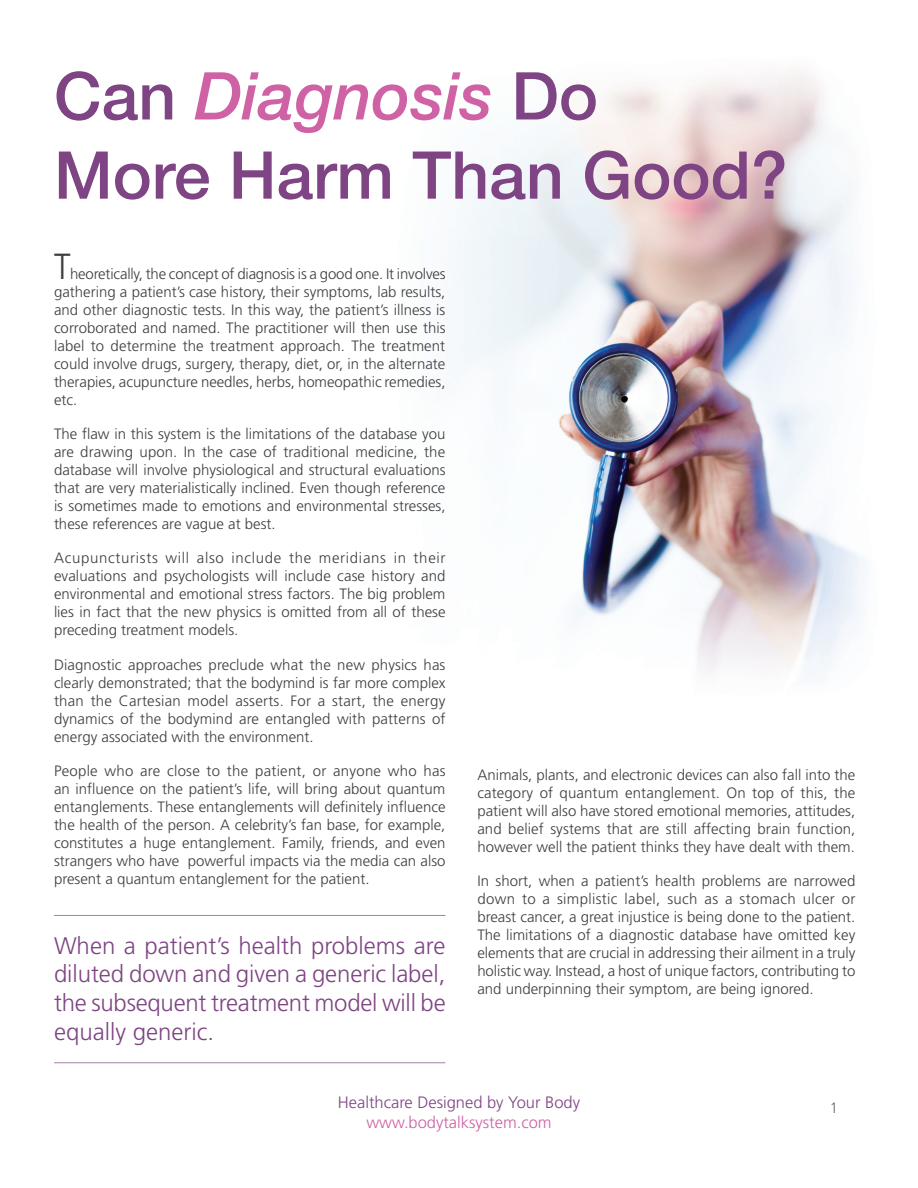
<style>
.page{position:relative;width:918px;height:1188px;background:#fff}
.page>*{position:absolute;margin:0;border:0;box-sizing:border-box;transform-origin:0 0}
.t1{font:500 66px/79.2px "Helvetica Neue";color:#7e4483}
.t2{font:300 36.3px "Frutiger";color:#3e3e3f;scale:.91 1}
.t3{font:300 24px/28.8px "Frutiger";letter-spacing:-.01em;color:#7e4483;text-align:justify}
.t4{font:300 16.5px "Frutiger";color:#7e4483}
.t5{font:300 16.5px "Frutiger";color:#ce62a5}
.t6{font:300 15px/18px "Frutiger";color:#3e3e3f;text-align:justify}
.t7{font:300 15px "Frutiger";color:#69696c}
.s1{font-style:italic;color:#ce62a5}
</style>
<div class="page">
<img style="left:450px;top:73px;width:414px;height:602px">
<hr style="left:54px;top:915px;width:392px;height:1px;background:#a782a9">
<hr style="left:54px;top:1062px;width:392px;height:1px;background:#a782a9">
<h1 class="t1" style="left:54px;top:54px;width:735px">Can <span class="s1">Diagnosis</span> Do<br>More Harm Than Good?</h1>
<h2 class="t2" style="left:54px;top:246px;width:20px">T</h2>
<p class="t6" style="left:54px;top:265px;width:393px;text-indent:16px">heoretically, the concept of diagnosis is a good one. It involves gathering a patient’s case history, their symptoms, lab results, and other diagnostic tests. In this way, the patient’s illness is corroborated and named. The practitioner will then use this label to determine the treatment approach. The treatment could involve drugs, surgery, therapy, diet, or, in the alternate therapies, acupuncture needles, herbs, homeopathic remedies, etc.</p>
<p class="t6" style="left:54px;top:425px;width:393px">The flaw in this system is the limitations of the database you are drawing upon. In the case of traditional medicine, the database will involve physiological and structural evaluations that are very materialistically inclined. Even though reference is sometimes made to emotions and environmental stresses, these references are vague at best.</p>
<p class="t6" style="left:54px;top:549px;width:393px">Acupuncturists will also include the meridians in their evaluations and psychologists will include case history and environmental and emotional stress factors. The big problem lies in fact that the new physics is omitted from all of these preceding treatment models.</p>
<p class="t6" style="left:54px;top:655px;width:393px">Diagnostic approaches preclude what the new physics has clearly demonstrated; that the bodymind is far more complex than the Cartesian model asserts. For a start, the energy dynamics of the bodymind are entangled with patterns of energy associated with the environment.</p>
<p class="t6" style="left:54px;top:762px;width:393px">People who are close to the patient, or anyone who has an influence on the patient’s life, will bring about quantum entanglements. These entanglements will definitely influence the health of the person. A celebrity’s fan base, for example, constitutes a huge entanglement. Family, friends, and even strangers who have powerful impacts via the media can also present a quantum entanglement for the patient.</p>
<p class="t6" style="left:477px;top:765px;width:380px">Animals, plants, and electronic devices can also fall into the category of quantum entanglement. On top of this, the patient will also have stored emotional memories, attitudes, and belief systems that are still affecting brain function, however well the patient thinks they have dealt with them.</p>
<p class="t6" style="left:477px;top:872px;width:380px">In short, when a patient’s health problems are narrowed down to a simplistic label, such as a stomach ulcer or breast cancer, a great injustice is being done to the patient.<br>The limitations of a diagnostic database have omitted key elements that are crucial in addressing their ailment in a truly holistic way. Instead, a host of unique factors, contributing to and underpinning their symptom, are being ignored.</p>
<h3 class="t3" style="left:54px;top:931px;width:393px">When a patient’s health problems are diluted down and given a generic label, the subsequent treatment model will be equally generic.</h3>
<p class="t4" style="left:338px;top:1093px;width:244px">Healthcare Designed by Your Body</p>
<p class="t5" style="left:366px;top:1113px;width:187px">www.bodytalksystem.com</p>
<p class="t7" style="left:830px;top:1099px;width:10px">1</p>
</div>
